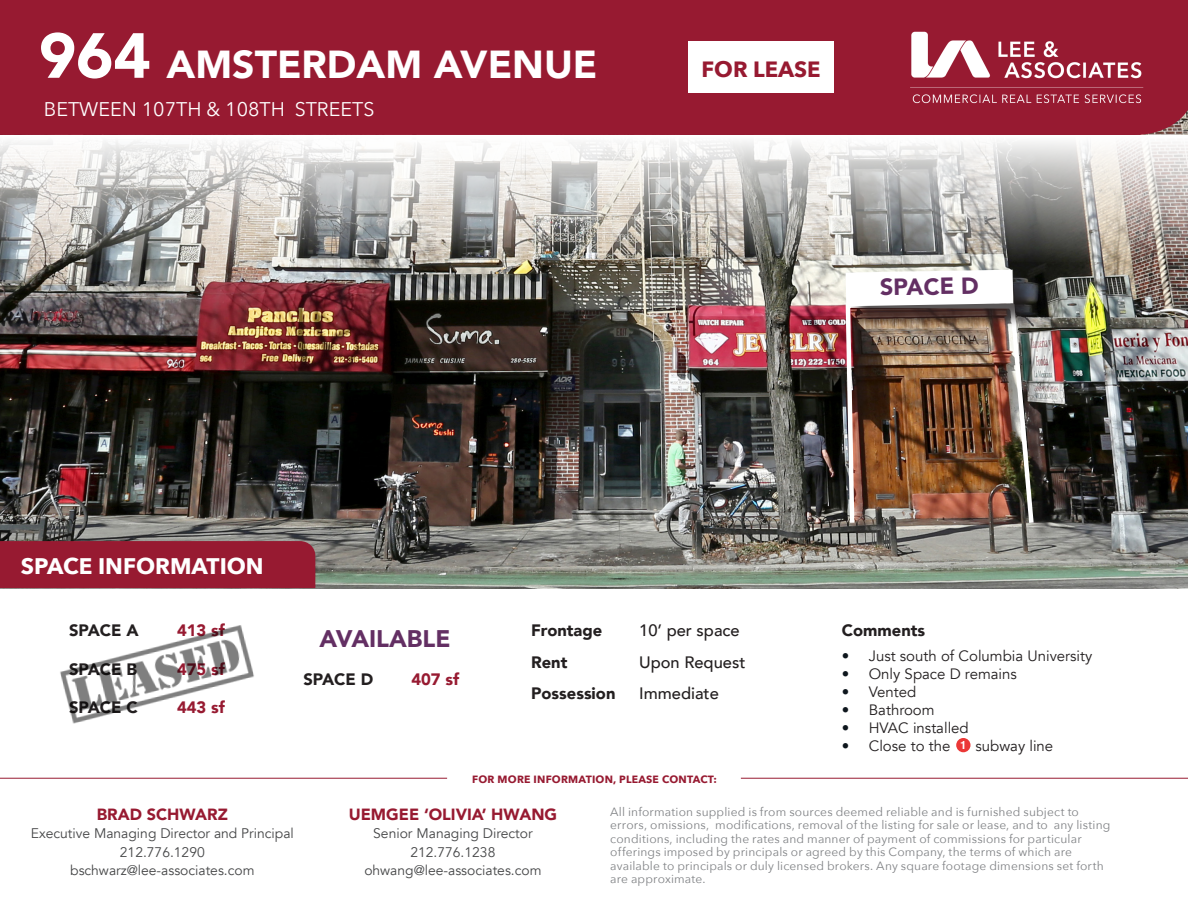
<style>
.page{position:relative;width:1188px;height:918px;background:#fff}
.page>*{position:absolute;margin:0;border:0;box-sizing:border-box;transform-origin:0 0}
.t1{font:900 39px "Avenir";color:#fff}
.Table_Text{font:900 24px "Avenir";color:#632f63}
.Table_Text-2{font:900 23.25px "Avenir";color:#632f63}
.Table_Text-3{font:700 22.5px "Avenir Next";color:#fff}
.Advisor_Header{font:700 22.05px "Avenir Next";color:#971a31}
.t2{font:19.8px "Avenir Next";color:#fff}
.Table_Text-4{font:900 16.5px "Avenir";color:#231f20}
.Table_Text-5{font:500 16.5px "Avenir";color:#231f20}
.Table_Text-6{font:900 16.5px "Avenir";color:#971a31}
.t3{font:900 16.2px "Avenir";color:#971a31}
.t4{font:15px "Avenir";color:#231f20}
.t5{font:13.95px "Avenir";color:#464748}
.t6{font:12px/13.5px "Avenir Next";letter-spacing:.015em;color:#808285}
.t7{font:700 11.4px "Helvetica";color:#fff}
.t8{font:700 10.5px "Avenir Next";letter-spacing:.02em;color:#971a31}
.s1{font-size:63px}
.s2{color:#0e161d}
</style>
<div class="page">
<img style="left:0;top:262px;width:1188px;height:326px">
<svg style="left:0;top:141px;width:1188px;height:121px"></svg>
<div style="left:848px;top:306px;width:204px;height:235px;background:#231f20;opacity:.75"></div>
<img style="left:843px;top:301px;width:193px;height:227px">
<div style="left:849px;top:273px;width:188px;height:58px;background:#231f20;opacity:.75"></div>
<svg style="left:846px;top:270px;width:167px;height:36px"></svg>
<img style="left:60px;top:625px;width:194px;height:99px">
<div style="left:0;top:0;width:1188px;height:135px;background:#971a31"></div>
<img style="left:870px;top:10px;width:285px;height:115px">
<hr style="left:741px;top:778px;width:447px;height:1px;background:#971a31">
<hr style="left:0;top:778px;width:447px;height:1px;background:#971a31">
<div style="left:688px;top:42px;width:146px;height:51px;background:#fff"></div>
<div style="left:0;top:541px;width:315px;height:47px;background:#971a31"></div>
<div style="left:956px;top:738px;width:15px;height:14px;background:#eb3736;border-radius:50%"></div>
<p class="t1" style="left:39px;top:31px;width:560px"><span class="s1">964</span> AMSTERDAM AVENUE</p>
<p class="t2" style="left:44px;top:92px;width:332px">BETWEEN 107TH &amp; 108TH STREETS</p>
<p class="Advisor_Header" style="left:702px;top:50px;width:121px">FOR LEASE</p>
<p class="Table_Text-2" style="left:880px;top:267px;width:100px;rotate:-1deg">SPACE D</p>
<p class="Table_Text-3" style="left:21px;top:547px;width:244px">SPACE INFORMATION</p>
<p class="Table_Text-4" style="left:69px;top:617px;width:71px">SPACE A</p>
<p class="Table_Text-6" style="left:177px;top:617px;width:49px">413 sf</p>
<p class="Table_Text-4" style="left:69px;top:655px;width:70px">SPACE B</p>
<p class="Table_Text-6" style="left:177px;top:655px;width:49px">475 sf</p>
<p class="Table_Text-4" style="left:69px;top:693px;width:70px">SPACE C</p>
<p class="Table_Text-6" style="left:177px;top:693px;width:49px">443 sf</p>
<p class="Table_Text" style="left:320px;top:618px;width:132px">AVAILABLE</p>
<p class="Table_Text-4" style="left:303px;top:665px;width:71px">SPACE D</p>
<p class="Table_Text-6" style="left:411px;top:665px;width:49px">407 sf</p>
<p class="Table_Text-4" style="left:531px;top:616px;width:73px">Frontage</p>
<p class="Table_Text-5" style="left:639px;top:616px;width:102px">10’ per space</p>
<p class="Table_Text-4" style="left:531px;top:648px;width:38px">Rent</p>
<p class="Table_Text-5" style="left:639px;top:648px;width:108px">Upon Request</p>
<p class="Table_Text-4" style="left:531px;top:679px;width:86px">Possession</p>
<p class="Table_Text-5" style="left:639px;top:679px;width:81px">Immediate</p>
<p class="t8" style="left:472px;top:770px;width:246px">FOR MORE INFORMATION, PLEASE CONTACT:</p>
<p class="Table_Text-4" style="left:842px;top:617px;width:85px">Comments</p>
<p class="t4" style="left:842px;top:647px;width:252px"><span class="s2">•</span> Just south of Columbia University</p>
<p class="t4" style="left:842px;top:665px;width:177px"><span class="s2">•</span> Only Space D remains</p>
<p class="t4" style="left:842px;top:683px;width:76px"><span class="s2">•</span> Vented</p>
<p class="t4" style="left:842px;top:701px;width:94px"><span class="s2">•</span> Bathroom</p>
<p class="t4" style="left:842px;top:719px;width:128px"><span class="s2">•</span> HVAC installed</p>
<p class="t4" style="left:842px;top:737px;width:110px"><span class="s2">•</span> Close to the</p>
<p class="t4" style="left:975px;top:737px;width:79px">subway line</p>
<p class="t7" style="left:960px;top:738px;width:8px">1</p>
<p class="t3" style="left:97px;top:800px;width:133px">BRAD SCHWARZ</p>
<p class="t5" style="left:31px;top:825px;width:265px">Executive Managing Director and Principal</p>
<p class="t5" style="left:120px;top:844px;width:86px">212.776.1290</p>
<p class="t5" style="left:70px;top:862px;width:186px">bschwarz@lee-associates.com</p>
<p class="t3" style="left:349px;top:800px;width:210px">UEMGEE ‘OLIVIA’ HWANG</p>
<p class="t5" style="left:373px;top:825px;width:161px">Senior Managing Director</p>
<p class="t5" style="left:411px;top:844px;width:86px">212.776.1238</p>
<p class="t5" style="left:364px;top:862px;width:179px">ohwang@lee-associates.com</p>
<p class="t6" style="left:610px;top:804px;width:502px">All information supplied is from sources deemed reliable and is furnished subject to errors, omissions, modifications, removal of the listing for sale or lease, and to any listing conditions, including the rates and manner of payment of commissions for particular offerings imposed by principals or agreed by this Company, the terms of which are available to principals or duly licensed brokers. Any square footage dimensions set forth are approximate.</p>
</div>
